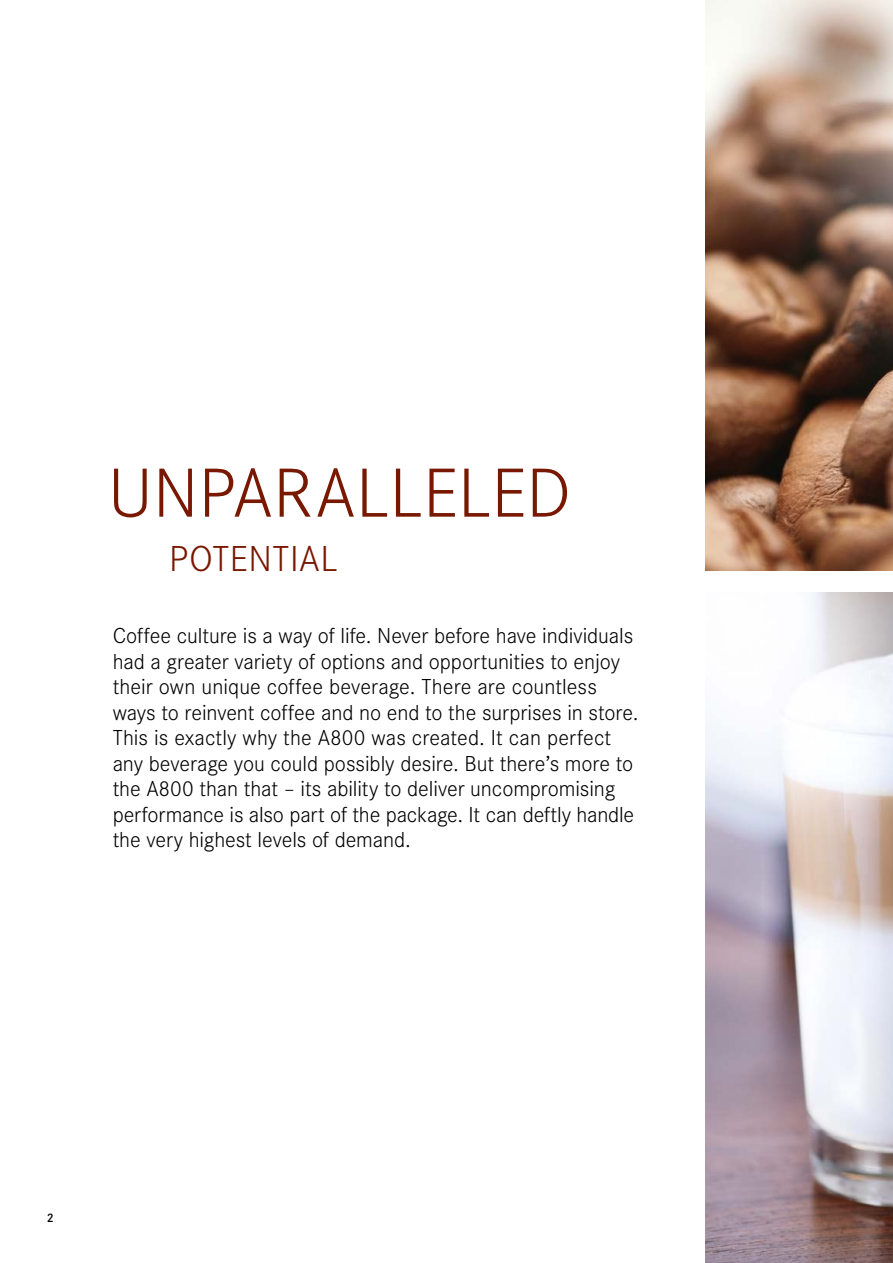
<style>
.page{position:relative;width:893px;height:1263px;background:#fff}
.page>*{position:absolute;margin:0;border:0;box-sizing:border-box;transform-origin:0 0}
.t1{font:300 72px "Corporate S";letter-spacing:.005em;color:#781800}
.t2{font:300 37.5px "Corporate S";letter-spacing:.015em;color:#781800}
.t3{font:300 22.5px/25.5px "Corporate S";letter-spacing:-.005em;color:#000}
.t4{font:600 12.75px "Corporate S";color:#000}
</style>
<div class="page">
<img style="left:706px;top:0;width:187px;height:571px">
<img style="left:706px;top:592px;width:187px;height:671px">
<h1 class="t1" style="left:108px;top:452px;width:464px">UNPARALLELED</h1>
<h2 class="t2" style="left:169px;top:537px;width:170px">POTENTIAL</h2>
<p class="t3" style="left:113px;top:623px;width:527px">Coffee culture is a way of life. Never before have individuals had a greater variety of options and opportunities to enjoy their own unique coffee beverage. There are countless ways to reinvent coffee and no end to the surprises in store.<br>This is exactly why the A800 was created. It can perfect any beverage you could possibly desire. But there’s more to the A800 than that – its ability to deliver uncompromising performance is also part of the package. It can deftly handle the very highest levels of demand.</p>
<p class="t4" style="left:47px;top:1208px;width:9px">2</p>
</div>
